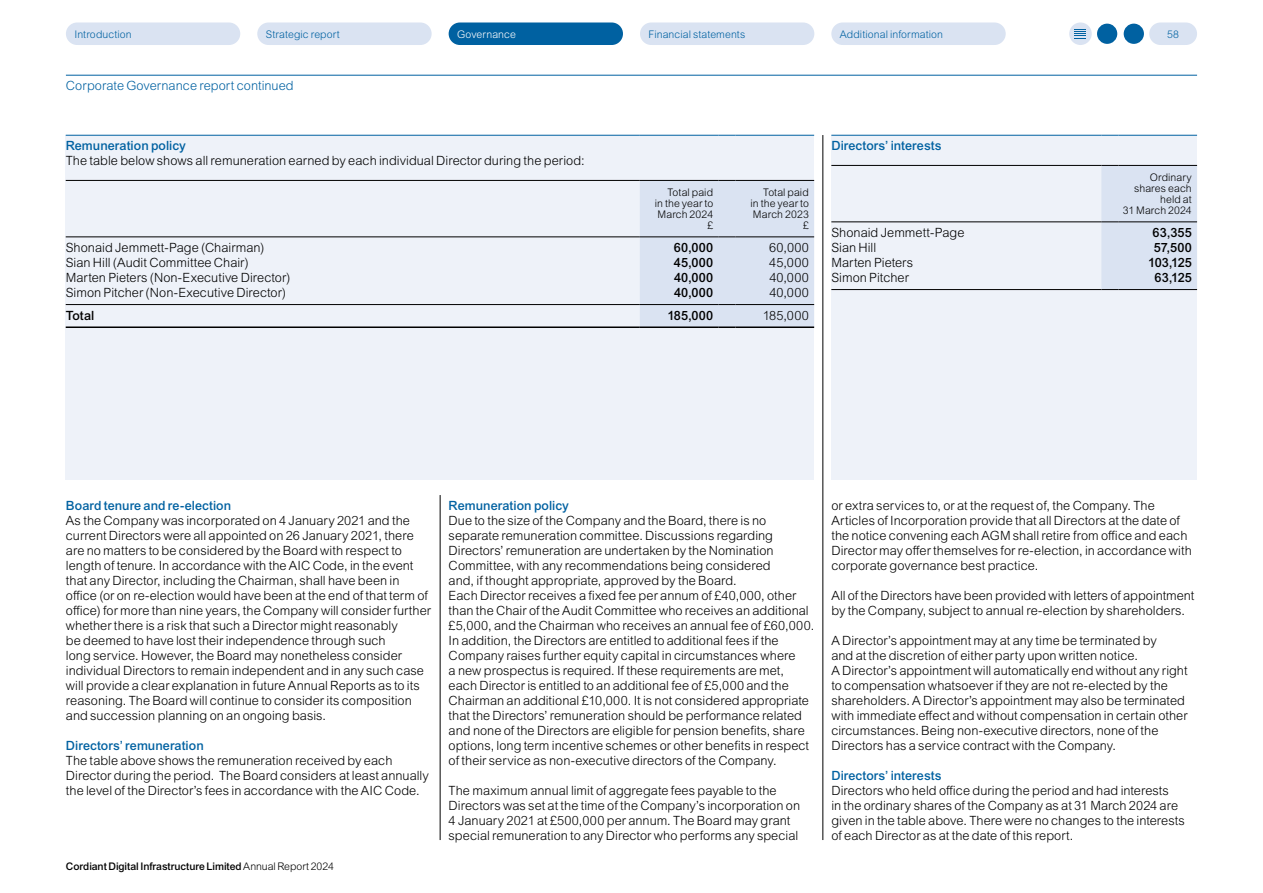
<style>
.page{position:relative;width:1263px;height:893px;background:#fff}
.page>*{position:absolute;margin:0;border:0;box-sizing:border-box;transform-origin:0 0}
.t1{font:300 12.75px/15px "Arial MT Pro";letter-spacing:.005em;color:#000}
.t2{font:500 12.75px "Arial MT Pro";letter-spacing:.005em;color:#0061a1}
.t3{font:500 12.75px "Arial MT Pro";letter-spacing:.01em;color:#000}
.t4{font:300 12.75px "Arial MT Pro";letter-spacing:.005em;color:#0061a1}
.t5{font:300 10.5px/11.2px "Arial MT Pro";letter-spacing:.01em;color:#000;text-align:right}
.t6{font:300 10.5px "Arial MT Pro";letter-spacing:.01em;color:#0061a1}
.t7{font:500 10.5px "Arial MT Pro";letter-spacing:-.005em;color:#000}
.t8{font:300 10.5px "Arial MT Pro";letter-spacing:.01em;color:#fff}
.s1{font-weight:300}
</style>
<div class="page">
<hr style="left:440px;top:495px;width:1px;height:345px;background:#000">
<hr style="left:823px;top:135px;width:1px;height:705px;background:#000">
<div style="left:66px;top:135px;width:748px;height:345px;background:#eef2f9"></div>
<hr style="left:66px;top:180px;width:574px;height:1px;background:#000">
<hr style="left:66px;top:237px;width:574px;height:1px;background:#000">
<hr style="left:66px;top:135px;width:574px;height:1px;background:#0061a1">
<hr style="left:640px;top:135px;width:78px;height:1px;background:#0061a1">
<svg style="left:718px;top:135px;width:17px;height:1px"></svg>
<hr style="left:735px;top:135px;width:79px;height:1px;background:#0061a1">
<hr style="left:66px;top:304px;width:574px;height:1px;background:#000">
<hr style="left:66px;top:326px;width:574px;height:2px;background:#000">
<div style="left:640px;top:180px;width:174px;height:148px;background:#dae3f2"></div>
<hr style="left:735px;top:326px;width:79px;height:2px;background:#000">
<div style="left:831px;top:135px;width:366px;height:345px;background:#eef2f9"></div>
<hr style="left:831px;top:165px;width:270px;height:1px;background:#000">
<hr style="left:831px;top:222px;width:270px;height:1px;background:#000">
<hr style="left:831px;top:135px;width:270px;height:1px;background:#0061a1">
<svg style="left:1101px;top:135px;width:17px;height:1px"></svg>
<hr style="left:1118px;top:135px;width:79px;height:1px;background:#0061a1">
<hr style="left:831px;top:289px;width:270px;height:1px;background:#000">
<div style="left:1101px;top:165px;width:96px;height:125px;background:#dae3f2"></div>
<hr style="left:1118px;top:289px;width:79px;height:1px;background:#000">
<hr style="left:66px;top:75px;width:1131px;height:1px;background:#0061a1">
<div style="left:1097px;top:24px;width:20px;height:20px;background:#0061a1;border-radius:50%"></div>
<div style="left:1124px;top:24px;width:20px;height:20px;background:#0061a1;border-radius:50%"></div>
<div style="left:1069px;top:23px;width:23px;height:22px;background:#dae3f2;border-radius:50%"></div>
<svg style="left:1074px;top:29px;width:12px;height:10px"></svg>
<div style="left:257px;top:23px;width:175px;height:22px;background:#dae3f2;border-radius:11px"></div>
<div style="left:449px;top:23px;width:174px;height:22px;background:#0061a1;border-radius:11px"></div>
<div style="left:640px;top:23px;width:174px;height:22px;background:#dae3f2;border-radius:11px"></div>
<div style="left:1149px;top:23px;width:48px;height:22px;background:#dae3f2;border-radius:11px"></div>
<div style="left:831px;top:23px;width:175px;height:22px;background:#dae3f2;border-radius:11px"></div>
<div style="left:66px;top:23px;width:174px;height:22px;background:#dae3f2;border-radius:11px"></div>
<p class="t6" style="left:74px;top:28px;width:59px">Introduction</p>
<p class="t6" style="left:266px;top:28px;width:76px">Strategic report</p>
<p class="t8" style="left:457px;top:28px;width:60px">Governance</p>
<p class="t6" style="left:648px;top:28px;width:98px">Financial statements</p>
<p class="t6" style="left:840px;top:28px;width:105px">Additional information</p>
<p class="t6" style="left:1167px;top:28px;width:13px">58</p>
<p class="t4" style="left:66px;top:78px;width:229px">Corporate Governance report continued</p>
<p class="t2" style="left:66px;top:138px;width:122px">Remuneration policy</p>
<p class="t1" style="left:66px;top:154px;width:520px">The table below shows all remuneration earned by each individual Director during the period:</p>
<p class="t5" style="left:655px;top:187px;width:60px">Total paid<br>in the year to<br>March 2024 £</p>
<p class="t5" style="left:750px;top:187px;width:60px">Total paid<br>in the year to<br>March 2023 £</p>
<p class="t1" style="left:66px;top:241px;width:200px">Shonaid Jemmett-Page (Chairman)</p>
<p class="t3" style="left:674px;top:240px;width:41px">60,000</p>
<p class="t1" style="left:769px;top:241px;width:41px">60,000</p>
<p class="t1" style="left:66px;top:256px;width:184px">Sian Hill (Audit Committee Chair)</p>
<p class="t3" style="left:674px;top:255px;width:41px">45,000</p>
<p class="t1" style="left:769px;top:256px;width:41px">45,000</p>
<p class="t1" style="left:66px;top:271px;width:226px">Marten Pieters (Non-Executive Director)</p>
<p class="t3" style="left:674px;top:270px;width:41px">40,000</p>
<p class="t1" style="left:769px;top:271px;width:41px">40,000</p>
<p class="t1" style="left:66px;top:286px;width:222px">Simon Pitcher (Non-Executive Director)</p>
<p class="t3" style="left:674px;top:285px;width:41px">40,000</p>
<p class="t1" style="left:769px;top:286px;width:41px">40,000</p>
<p class="t3" style="left:66px;top:308px;width:30px">Total</p>
<p class="t3" style="left:667px;top:308px;width:47px">185,000</p>
<p class="t1" style="left:763px;top:308px;width:48px">185,000</p>
<p class="t2" style="left:831px;top:138px;width:112px">Directors’ interests</p>
<p class="t5" style="left:1123px;top:172px;width:71px">Ordinary shares each held at<br>31 March 2024</p>
<p class="t1" style="left:831px;top:226px;width:135px">Shonaid Jemmett-Page</p>
<p class="t3" style="left:1152px;top:225px;width:41px">63,355</p>
<p class="t1" style="left:831px;top:241px;width:46px">Sian Hill</p>
<p class="t3" style="left:1154px;top:240px;width:39px">57,500</p>
<p class="t1" style="left:831px;top:256px;width:83px">Marten Pieters</p>
<p class="t3" style="left:1148px;top:255px;width:45px">103,125</p>
<p class="t1" style="left:831px;top:271px;width:79px">Simon Pitcher</p>
<p class="t3" style="left:1154px;top:270px;width:39px">63,125</p>
<p class="t2" style="left:66px;top:498px;width:167px">Board tenure and re-election</p>
<p class="t1" style="left:66px;top:513px;width:367px">As the Company was incorporated on 4 January 2021 and the current Directors were all appointed on 26 January 2021, there are no matters to be considered by the Board with respect to length of tenure. In accordance with the AIC Code, in the event that any Director, including the Chairman, shall have been in office (or on re-election would have been at the end of that term of office) for more than nine years, the Company will consider further whether there is a risk that such a Director might reasonably<br>be deemed to have lost their independence through such<br>long service. However, the Board may nonetheless consider individual Directors to remain independent and in any such case will provide a clear explanation in future Annual Reports as to its reasoning. The Board will continue to consider its composition and succession planning on an ongoing basis.</p>
<p class="t2" style="left:66px;top:738px;width:139px">Directors’ remuneration</p>
<p class="t1" style="left:66px;top:753px;width:364px">The table above shows the remuneration received by each<br>Director during the period. The Board considers at least annually the level of the Director’s fees in accordance with the AIC Code.</p>
<p class="t7" style="left:66px;top:860px;width:269px">Cordiant Digital Infrastructure Limited <span class="s1">Annual Report 2024</span></p>
<p class="t2" style="left:449px;top:498px;width:122px">Remuneration policy</p>
<p class="t1" style="left:449px;top:514px;width:367px">Due to the size of the Company and the Board, there is no separate remuneration committee. Discussions regarding Directors’ remuneration are undertaken by the Nomination Committee, with any recommendations being considered<br>and, if thought appropriate, approved by the Board.<br>Each Director receives a fixed fee per annum of £40,000, other than the Chair of the Audit Committee who receives an additional £5,000, and the Chairman who receives an annual fee of £60,000.<br>In addition, the Directors are entitled to additional fees if the Company raises further equity capital in circumstances where<br>a new prospectus is required. If these requirements are met, each Director is entitled to an additional fee of £5,000 and the Chairman an additional £10,000. It is not considered appropriate that the Directors’ remuneration should be performance related and none of the Directors are eligible for pension benefits, share options, long term incentive schemes or other benefits in respect of their service as non-executive directors of the Company.</p>
<p class="t1" style="left:449px;top:783px;width:353px">The maximum annual limit of aggregate fees payable to the Directors was set at the time of the Company’s incorporation on 4 January 2021 at £500,000 per annum. The Board may grant special remuneration to any Director who performs any special</p>
<p class="t1" style="left:831px;top:498px;width:362px">or extra services to, or at the request of, the Company. The Articles of Incorporation provide that all Directors at the date of the notice convening each AGM shall retire from office and each Director may offer themselves for re-election, in accordance with corporate governance best practice.</p>
<p class="t1" style="left:831px;top:588px;width:365px">All of the Directors have been provided with letters of appointment by the Company, subject to annual re-election by shareholders.</p>
<p class="t1" style="left:831px;top:633px;width:358px">A Director’s appointment may at any time be terminated by<br>and at the discretion of either party upon written notice.<br>A Director’s appointment will automatically end without any right to compensation whatsoever if they are not re-elected by the shareholders. A Director’s appointment may also be terminated with immediate effect and without compensation in certain other circumstances. Being non-executive directors, none of the Directors has a service contract with the Company.</p>
<p class="t2" style="left:831px;top:768px;width:112px">Directors’ interests</p>
<p class="t1" style="left:831px;top:783px;width:355px">Directors who held office during the period and had interests<br>in the ordinary shares of the Company as at 31 March 2024 are given in the table above. There were no changes to the interests of each Director as at the date of this report.</p>
</div>
